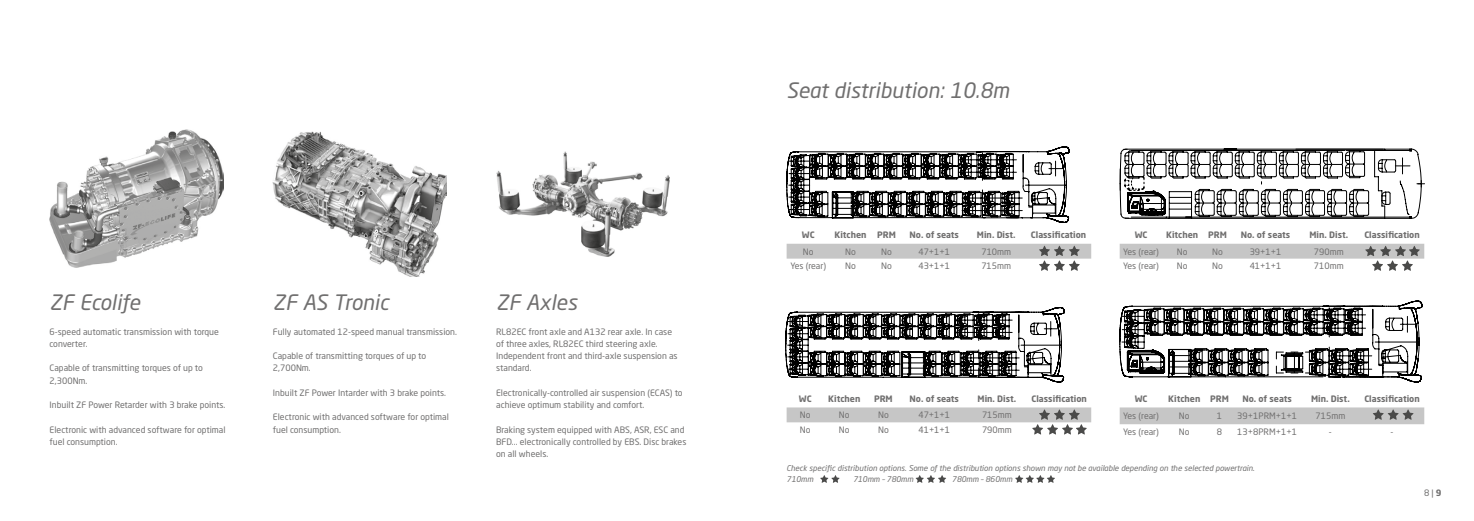
<style>
.page{position:relative;width:1474px;height:521px;background:#fff}
.page>*{position:absolute;margin:0;border:0;box-sizing:border-box;transform-origin:0 0}
.t1{font:italic 21px "Neo Sans Std";color:#706f6f}
.t2{font:8.75px/12.2px "Neo Sans Std";color:#706f6f}
.t3{font:700 8.75px "Neo Sans Std";color:#706f6f}
.t4{font:italic 7.88px/11px "Neo Sans Std";color:#706f6f}
.s1{font-weight:700}
</style>
<div class="page">
<img style="left:50px;top:130px;width:173px;height:137px">
<img style="left:273px;top:132px;width:173px;height:144px">
<img style="left:496px;top:151px;width:174px;height:105px">
<svg style="left:786px;top:146px;width:283px;height:77px"></svg>
<svg style="left:1119px;top:149px;width:305px;height:70px"></svg>
<svg style="left:785px;top:307px;width:279px;height:75px"></svg>
<svg style="left:1119px;top:301px;width:303px;height:81px"></svg>
<svg style="left:1119px;top:407px;width:305px;height:17px"></svg>
<svg style="left:786px;top:244px;width:305px;height:27px"></svg>
<svg style="left:786px;top:407px;width:305px;height:27px"></svg>
<svg style="left:1119px;top:244px;width:305px;height:27px"></svg>
<svg style="left:915px;top:475px;width:31px;height:8px"></svg>
<svg style="left:1015px;top:475px;width:39px;height:8px"></svg>
<svg style="left:820px;top:475px;width:19px;height:8px"></svg>
<h1 class="t1" style="left:50px;top:289px;width:92px">ZF Ecolife</h1>
<p class="t2" style="left:50px;top:325px;width:171px">6-speed automatic transmission with torque converter.</p>
<p class="t2" style="left:50px;top:362px;width:155px">Capable of transmitting torques of up to<br>2,300Nm.</p>
<p class="t2" style="left:50px;top:399px;width:177px">Inbuilt ZF Power Retarder with 3 brake points.</p>
<p class="t2" style="left:50px;top:423px;width:177px">Electronic with advanced software for optimal fuel consumption.</p>
<h1 class="t1" style="left:273px;top:289px;width:117px">ZF AS Tronic</h1>
<p class="t2" style="left:273px;top:325px;width:185px">Fully automated 12-speed manual transmission.</p>
<p class="t2" style="left:273px;top:350px;width:155px">Capable of transmitting torques of up to<br>2,700Nm.</p>
<p class="t2" style="left:273px;top:386px;width:175px">Inbuilt ZF Power Intarder with 3 brake points.</p>
<p class="t2" style="left:273px;top:411px;width:177px">Electronic with advanced software for optimal fuel consumption.</p>
<h1 class="t1" style="left:496px;top:289px;width:82px">ZF Axles</h1>
<p class="t2" style="left:496px;top:325px;width:183px">RL82EC front axle and A132 rear axle. In case of three axles, RL82EC third steering axle.<br>Independent front and third-axle suspension as standard.</p>
<p class="t2" style="left:496px;top:386px;width:188px">Electronically-controlled air suspension (ECAS) to achieve optimum stability and comfort.</p>
<p class="t2" style="left:496px;top:423px;width:192px">Braking system equipped with ABS, ASR, ESC and<br>BFD... electronically controlled by EBS. Disc brakes on all wheels.</p>
<h1 class="t1" style="left:786px;top:77px;width:224px">Seat distribution: 10.8m</h1>
<p class="t3" style="left:802px;top:230px;width:14px">WC</p>
<p class="t3" style="left:834px;top:230px;width:63px">Kitchen PRM</p>
<p class="t3" style="left:909px;top:230px;width:51px">No. of seats</p>
<p class="t3" style="left:977px;top:230px;width:40px">Min. Dist.</p>
<p class="t3" style="left:1030px;top:230px;width:57px">Classification</p>
<p class="t2" style="left:803px;top:245px;width:12px">No</p>
<p class="t2" style="left:845px;top:245px;width:12px">No</p>
<p class="t2" style="left:881px;top:245px;width:12px">No</p>
<p class="t2" style="left:918px;top:245px;width:33px">47+1+1</p>
<p class="t2" style="left:981px;top:245px;width:31px">710mm</p>
<p class="t2" style="left:790px;top:260px;width:37px">Yes (rear)</p>
<p class="t2" style="left:845px;top:260px;width:12px">No</p>
<p class="t2" style="left:881px;top:260px;width:12px">No</p>
<p class="t2" style="left:918px;top:260px;width:33px">43+1+1</p>
<p class="t2" style="left:981px;top:260px;width:31px">715mm</p>
<p class="t3" style="left:1134px;top:230px;width:14px">WC</p>
<p class="t3" style="left:1166px;top:230px;width:62px">Kitchen PRM</p>
<p class="t3" style="left:1240px;top:230px;width:51px">No. of seats</p>
<p class="t3" style="left:1309px;top:230px;width:40px">Min. Dist.</p>
<p class="t3" style="left:1364px;top:230px;width:57px">Classification</p>
<p class="t2" style="left:1123px;top:245px;width:37px">Yes (rear)</p>
<p class="t2" style="left:1176px;top:245px;width:12px">No</p>
<p class="t2" style="left:1212px;top:245px;width:12px">No</p>
<p class="t2" style="left:1249px;top:245px;width:33px">39+1+1</p>
<p class="t2" style="left:1313px;top:245px;width:31px">790mm</p>
<p class="t2" style="left:1123px;top:260px;width:37px">Yes (rear)</p>
<p class="t2" style="left:1176px;top:260px;width:12px">No</p>
<p class="t2" style="left:1212px;top:260px;width:12px">No</p>
<p class="t2" style="left:1249px;top:260px;width:33px">41+1+1</p>
<p class="t2" style="left:1313px;top:260px;width:31px">710mm</p>
<p class="t3" style="left:799px;top:393px;width:14px">WC</p>
<p class="t3" style="left:828px;top:393px;width:34px">Kitchen</p>
<p class="t3" style="left:874px;top:393px;width:20px">PRM</p>
<p class="t3" style="left:909px;top:393px;width:51px">No. of seats</p>
<p class="t3" style="left:977px;top:393px;width:40px">Min. Dist.</p>
<p class="t3" style="left:1031px;top:393px;width:57px">Classification</p>
<p class="t2" style="left:800px;top:409px;width:12px">No</p>
<p class="t2" style="left:839px;top:409px;width:12px">No</p>
<p class="t2" style="left:878px;top:409px;width:12px">No</p>
<p class="t2" style="left:918px;top:409px;width:33px">47+1+1</p>
<p class="t2" style="left:982px;top:409px;width:31px">715mm</p>
<p class="t2" style="left:800px;top:424px;width:12px">No</p>
<p class="t2" style="left:839px;top:424px;width:12px">No</p>
<p class="t2" style="left:878px;top:424px;width:12px">No</p>
<p class="t2" style="left:918px;top:424px;width:33px">41+1+1</p>
<p class="t2" style="left:982px;top:424px;width:31px">790mm</p>
<p class="t3" style="left:1134px;top:393px;width:14px">WC</p>
<p class="t3" style="left:1168px;top:393px;width:62px">Kitchen PRM</p>
<p class="t3" style="left:1242px;top:393px;width:51px">No. of seats</p>
<p class="t3" style="left:1310px;top:393px;width:40px">Min. Dist.</p>
<p class="t3" style="left:1364px;top:393px;width:57px">Classification</p>
<p class="t2" style="left:1123px;top:410px;width:37px">Yes (rear)</p>
<p class="t2" style="left:1178px;top:410px;width:12px">No</p>
<p class="t2" style="left:1216px;top:410px;width:7px">1</p>
<p class="t2" style="left:1237px;top:410px;width:61px">39+1PRM+1+1</p>
<p class="t2" style="left:1315px;top:410px;width:31px">715mm</p>
<p class="t2" style="left:1123px;top:425px;width:37px">Yes (rear)</p>
<p class="t2" style="left:1178px;top:425px;width:12px">No</p>
<p class="t2" style="left:1216px;top:425px;width:7px">8</p>
<p class="t2" style="left:1237px;top:425px;width:61px">13+8PRM+1+1</p>
<p class="t2" style="left:1328px;top:425px;width:4px">-</p>
<p class="t2" style="left:1390px;top:425px;width:4px">-</p>
<p class="t4" style="left:786px;top:462px;width:469px">Check specific distribution options. Some of the distribution options shown may not be available depending on the selected powertrain.<br>710mm</p>
<p class="t4" style="left:853px;top:473px;width:62px">710mm – 780mm</p>
<p class="t4" style="left:951px;top:473px;width:62px">780mm – 860mm</p>
<p class="t2" style="left:1423px;top:487px;width:19px">8 | <span class="s1">9</span></p>
</div>
